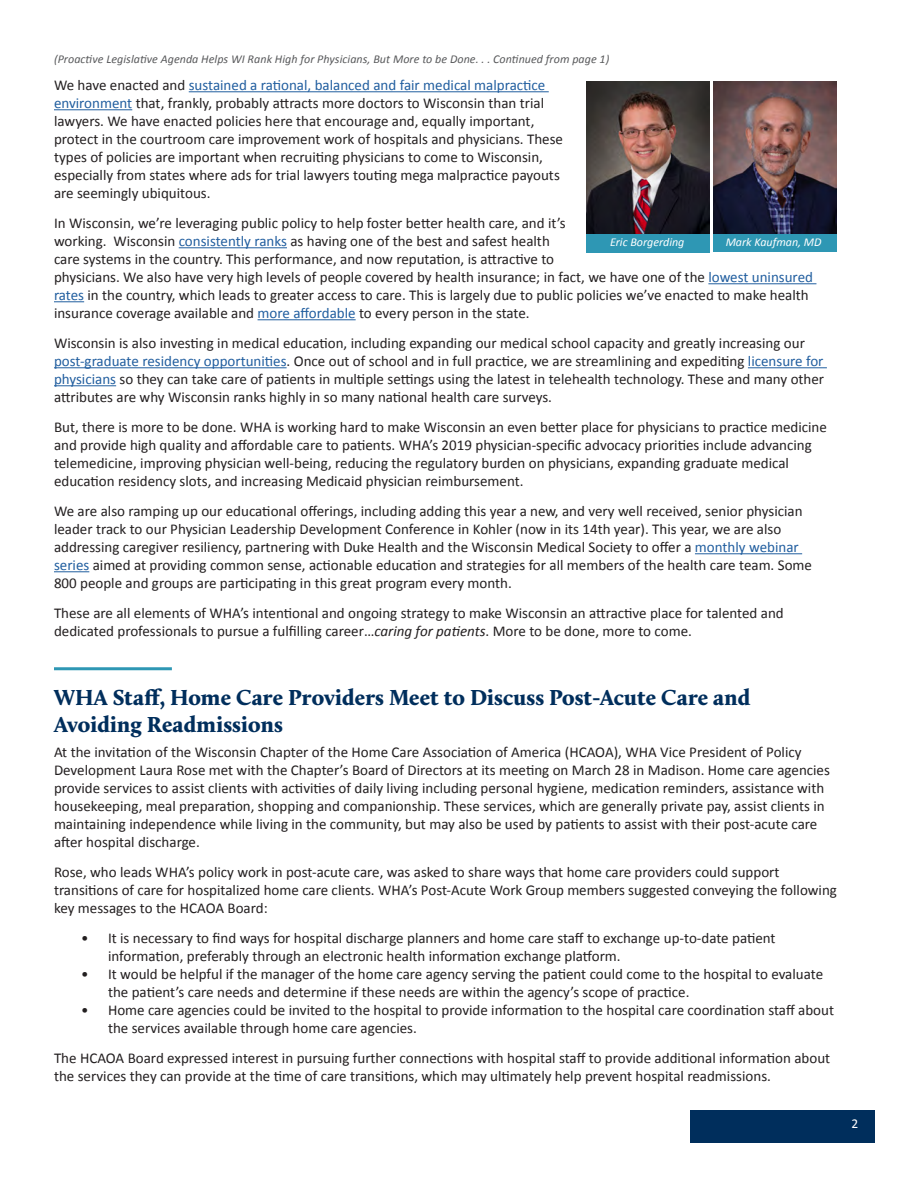
<style>
.page{position:relative;width:918px;height:1188px;background:#fff}
.page>*{position:absolute;margin:0;border:0;box-sizing:border-box;transform-origin:0 0}
.Headline{font:900 22.5px/27px "Calluna";letter-spacing:.005em;color:#002e5c}
.Body_Copy{font:15px/18px "Calibri";color:#231f20}
.t1{font:13.5px "Calibri";color:#fff}
.Continued{font:italic 12px "Calibri";letter-spacing:.005em;color:#58595b}
.Photo_Caption{font:italic 12px "Calibri";color:#fff}
.s1{color:#215e9f}
.s2{font-style:italic}
</style>
<div class="page">
<div style="left:690px;top:1111px;width:184px;height:32px;background:#002e5c"></div>
<hr style="left:189px;top:91px;width:360px;height:1px;background:#215e9f">
<hr style="left:54px;top:109px;width:78px;height:1px;background:#215e9f">
<hr style="left:179px;top:247px;width:108px;height:1px;background:#215e9f">
<hr style="left:708px;top:283px;width:108px;height:1px;background:#215e9f">
<hr style="left:54px;top:301px;width:30px;height:1px;background:#215e9f">
<hr style="left:258px;top:319px;width:98px;height:1px;background:#215e9f">
<hr style="left:54px;top:367px;width:233px;height:1px;background:#215e9f">
<hr style="left:748px;top:367px;width:79px;height:1px;background:#215e9f">
<hr style="left:54px;top:385px;width:62px;height:1px;background:#215e9f">
<hr style="left:695px;top:553px;width:107px;height:1px;background:#215e9f">
<hr style="left:54px;top:571px;width:35px;height:1px;background:#215e9f">
<hr style="left:54px;top:667px;width:118px;height:3px;background:#2e97b4">
<img style="left:714px;top:81px;width:123px;height:153px">
<img style="left:586px;top:81px;width:123px;height:153px">
<div style="left:586px;top:234px;width:123px;height:18px;background:#2e97b4"></div>
<div style="left:714px;top:234px;width:123px;height:18px;background:#2e97b4"></div>
<p class="Continued" style="left:54px;top:52px;width:557px">(Proactive Legislative Agenda Helps WI Rank High for Physicians, But More to be Done. . . Continued from page 1)</p>
<p class="Body_Copy" style="left:54px;top:75px;width:511px">We have enacted and <span class="s1">sustained a rational, balanced and fair medical malpractice environment</span> that, frankly, probably attracts more doctors to Wisconsin than trial lawyers. We have enacted policies here that encourage and, equally important, protect in the courtroom care improvement work of hospitals and physicians. These types of policies are important when recruiting physicians to come to Wisconsin, especially from states where ads for trial lawyers touting mega malpractice payouts are seemingly ubiquitous.</p>
<p class="Body_Copy" style="left:54px;top:213px;width:761px">In Wisconsin, we’re leveraging public policy to help foster better health care, and it’s<br>working. Wisconsin <span class="s1">consistently ranks</span> as having one of the best and safest health<br>care systems in the country. This performance, and now reputation, is attractive to<br>physicians. We also have very high levels of people covered by health insurance; in fact, we have one of the <span class="s1">lowest uninsured rates</span> in the country, which leads to greater access to care. This is largely due to public policies we’ve enacted to make health insurance coverage available and <span class="s1">more affordable</span> to every person in the state.</p>
<p class="Body_Copy" style="left:54px;top:333px;width:772px">Wisconsin is also investing in medical education, including expanding our medical school capacity and greatly increasing our <span class="s1">post-graduate residency opportunities</span>. Once out of school and in full practice, we are streamlining and expediting <span class="s1">licensure for physicians</span> so they can take care of patients in multiple settings using the latest in telehealth technology. These and many other attributes are why Wisconsin ranks highly in so many national health care surveys.</p>
<p class="Body_Copy" style="left:54px;top:417px;width:775px">But, there is more to be done. WHA is working hard to make Wisconsin an even better place for physicians to practice medicine and provide high quality and affordable care to patients. WHA’s 2019 physician-specific advocacy priorities include advancing telemedicine, improving physician well-being, reducing the regulatory burden on physicians, expanding graduate medical education residency slots, and increasing Medicaid physician reimbursement.</p>
<p class="Body_Copy" style="left:54px;top:501px;width:760px">We are also ramping up our educational offerings, including adding this year a new, and very well received, senior physician leader track to our Physician Leadership Development Conference in Kohler (now in its 14th year). This year, we are also addressing caregiver resiliency, partnering with Duke Health and the Wisconsin Medical Society to offer a <span class="s1">monthly webinar series</span> aimed at providing common sense, actionable education and strategies for all members of the health care team. Some 800 people and groups are participating in this great program every month.</p>
<p class="Body_Copy" style="left:54px;top:603px;width:731px">These are all elements of WHA’s intentional and ongoing strategy to make Wisconsin an attractive place for talented and dedicated professionals to pursue a fulfilling career…<span class="s2">caring for patients</span>. More to be done, more to come.</p>
<p class="Photo_Caption" style="left:610px;top:235px;width:76px">Eric Borgerding</p>
<p class="Photo_Caption" style="left:726px;top:235px;width:97px">Mark Kaufman, MD</p>
<p class="Headline" style="left:54px;top:684px;width:698px">WHA Staff, Home Care Providers Meet to Discuss Post-Acute Care and<br>Avoiding Readmissions</p>
<p class="Body_Copy" style="left:54px;top:742px;width:777px">At the invitation of the Wisconsin Chapter of the Home Care Association of America (HCAOA), WHA Vice President of Policy Development Laura Rose met with the Chapter’s Board of Directors at its meeting on March 28 in Madison. Home care agencies provide services to assist clients with activities of daily living including personal hygiene, medication reminders, assistance with housekeeping, meal preparation, shopping and companionship. These services, which are generally private pay, assist clients in maintaining independence while living in the community, but may also be used by patients to assist with their post-acute care after hospital discharge.</p>
<p class="Body_Copy" style="left:54px;top:862px;width:784px">Rose, who leads WHA’s policy work in post-acute care, was asked to share ways that home care providers could support transitions of care for hospitalized home care clients. WHA’s Post-Acute Work Group members suggested conveying the following key messages to the HCAOA Board:</p>
<p class="Body_Copy" style="left:108px;top:928px;width:669px;text-indent:-27px">• It is necessary to find ways for hospital discharge planners and home care staff to exchange up-to-date patient information, preferably through an electronic health information exchange platform.</p>
<p class="Body_Copy" style="left:108px;top:964px;width:717px;text-indent:-27px">• It would be helpful if the manager of the home care agency serving the patient could come to the hospital to evaluate the patient’s care needs and determine if these needs are within the agency’s scope of practice.</p>
<p class="Body_Copy" style="left:108px;top:1000px;width:728px;text-indent:-27px">• Home care agencies could be invited to the hospital to provide information to the hospital care coordination staff about the services available through home care agencies.</p>
<p class="Body_Copy" style="left:54px;top:1048px;width:778px">The HCAOA Board expressed interest in pursuing further connections with hospital staff to provide additional information about the services they can provide at the time of care transitions, which may ultimately help prevent hospital readmissions.</p>
<p class="t1" style="left:851px;top:1115px;width:8px">2</p>
</div>
